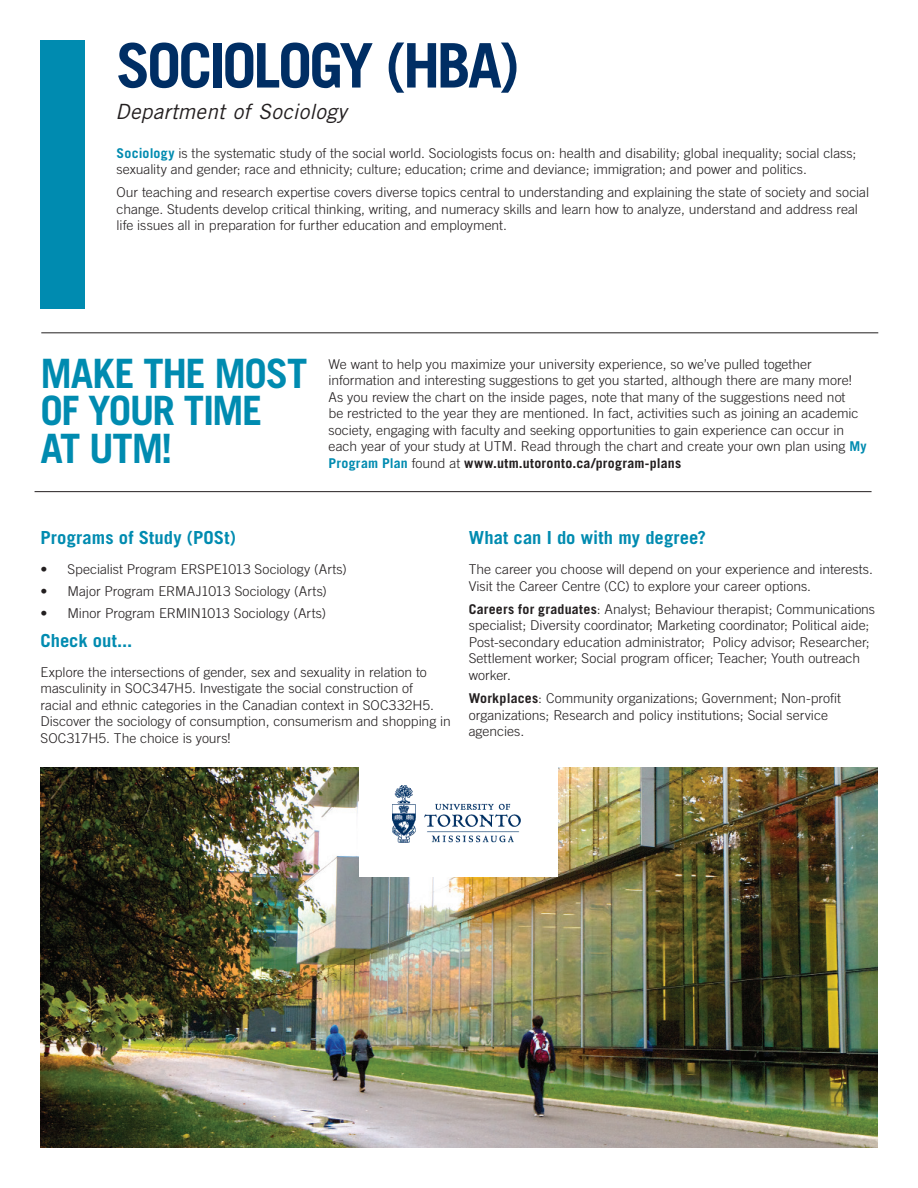
<style>
.page{position:relative;width:918px;height:1188px;background:#fff}
.page>*{position:absolute;margin:0;border:0;box-sizing:border-box;transform-origin:0 0}
.t1{font:700 61.5px "Trade Gothic LT Std";letter-spacing:-.055em;color:#002e64}
.t2{font:700 40.5px/37.5px "Trade Gothic LT Std";letter-spacing:-.035em;color:#008bb0}
.t3{font:italic 21px "Trade Gothic LT Std";letter-spacing:.015em;color:#231f20}
.t4{font:700 18px "Trade Gothic LT Std";letter-spacing:.005em;color:#008bb0}
.t5{font:300 13.5px/16.5px "Trade Gothic LT Std";color:#231f20}
.s1{font-weight:700;color:#008bb0}
.s2{font-weight:700}
</style>
<div class="page">
<img style="left:40px;top:768px;width:838px;height:380px">
<div style="left:40px;top:40px;width:45px;height:269px;background:#008bb0"></div>
<hr style="left:41px;top:333px;width:837px;height:1px;background:#231f20">
<hr style="left:35px;top:491px;width:837px;height:1px;background:#231f20">
<div style="left:360px;top:758px;width:198px;height:119px;background:#fff"></div>
<img style="left:393px;top:786px;width:128px;height:56px">
<h1 class="t1" style="left:116px;top:28px;width:405px">SOCIOLOGY (HBA)</h1>
<h3 class="t3" style="left:115px;top:99px;width:233px">Department of Sociology</h3>
<p class="t5" style="left:117px;top:144px;width:741px"><span class="s1">Sociology</span> is the systematic study of the social world. Sociologists focus on: health and disability; global inequality; social class; sexuality and gender; race and ethnicity; culture; education; crime and deviance; immigration; and power and politics.</p>
<p class="t5" style="left:117px;top:184px;width:754px">Our teaching and research expertise covers diverse topics central to understanding and explaining the state of society and social change. Students develop critical thinking, writing, and numeracy skills and learn how to analyze, understand and address real life issues all in preparation for further education and employment.</p>
<h2 class="t2" style="left:40px;top:354px;width:268px">MAKE THE MOST<br>OF YOUR TIME<br>AT UTM!</h2>
<p class="t5" style="left:328px;top:356px;width:540px">We want to help you maximize your university experience, so we’ve pulled together information and interesting suggestions to get you started, although there are many more!<br>As you review the chart on the inside pages, note that many of the suggestions need not<br>be restricted to the year they are mentioned. In fact, activities such as joining an academic society, engaging with faculty and seeking opportunities to gain experience can occur in each year of your study at UTM. Read through the chart and create your own plan using <span class="s1">My Program Plan</span> found at <span class="s2">www.utm.utoronto.ca/program-plans</span></p>
<h3 class="t4" style="left:40px;top:527px;width:197px">Programs of Study (POSt)</h3>
<p class="t5" style="left:40px;top:561px;width:308px">• Specialist Program ERSPE1013 Sociology (Arts)</p>
<p class="t5" style="left:40px;top:583px;width:288px">• Major Program ERMAJ1013 Sociology (Arts)</p>
<p class="t5" style="left:40px;top:605px;width:287px">• Minor Program ERMIN1013 Sociology (Arts)</p>
<h3 class="t4" style="left:40px;top:629px;width:93px">Check out...</h3>
<p class="t5" style="left:40px;top:663px;width:412px">Explore the intersections of gender, sex and sexuality in relation to masculinity in SOC347H5. Investigate the social construction of<br>racial and ethnic categories in the Canadian context in SOC332H5.<br>Discover the sociology of consumption, consumerism and shopping in SOC317H5. The choice is yours!</p>
<h3 class="t4" style="left:469px;top:527px;width:239px">What can I do with my degree?</h3>
<p class="t5" style="left:469px;top:561px;width:406px">The career you choose will depend on your experience and interests.<br>Visit the Career Centre (CC) to explore your career options.</p>
<p class="t5" style="left:469px;top:601px;width:408px"><span class="s2">Careers for graduates</span>: Analyst; Behaviour therapist; Communications specialist; Diversity coordinator; Marketing coordinator; Political aide; Post-secondary education administrator; Policy advisor; Researcher; Settlement worker; Social program officer; Teacher; Youth outreach worker.</p>
<p class="t5" style="left:469px;top:690px;width:374px"><span class="s2">Workplaces</span>: Community organizations; Government; Non-profit organizations; Research and policy institutions; Social service agencies.</p>
</div>
